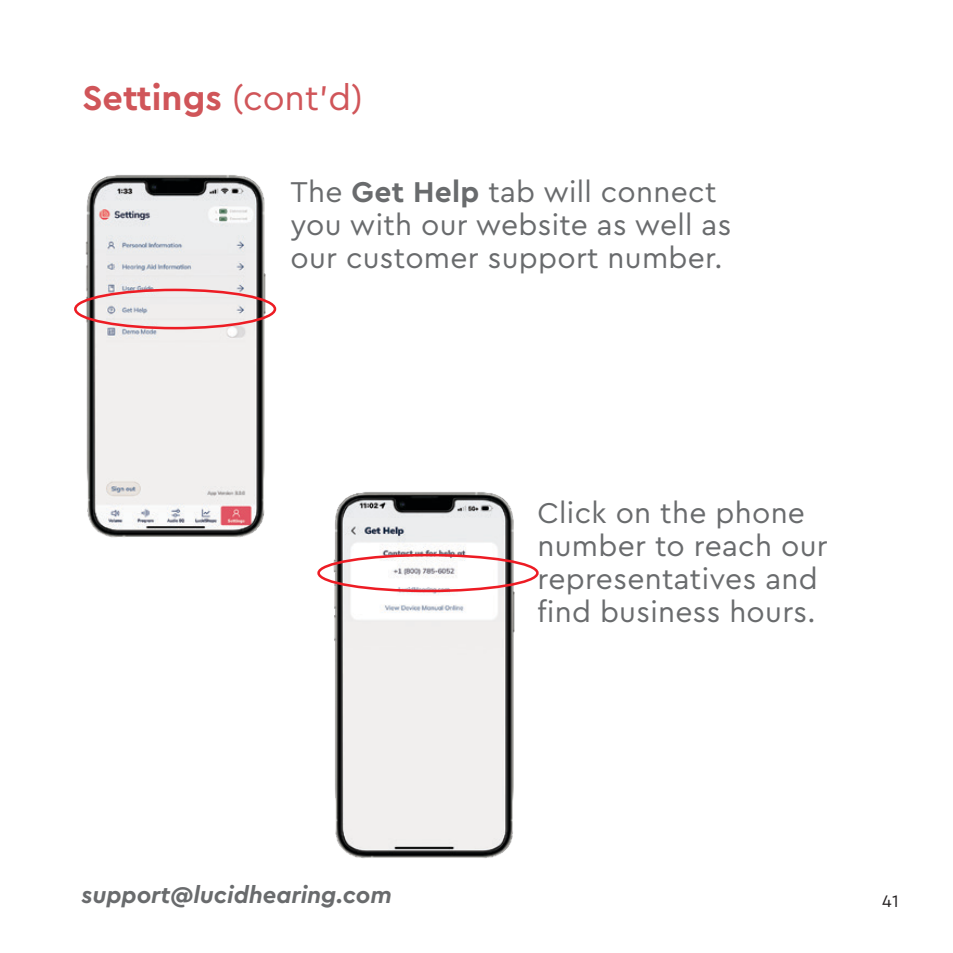
<style>
.page{position:relative;width:953px;height:953px;background:#fff}
.page>*{position:absolute;margin:0;border:0;box-sizing:border-box;transform-origin:0 0}
.t1{font:700 36px "Cera PRO";color:#d05559}
.t2{font:30px/33px "Cera PRO";letter-spacing:.01em;color:#696b6d}
.t3{font:italic 700 24px "Cera Pro";color:#696b6d}
.t4{font:17.4px "Cera PRO";color:#231f20}
.s1{font-weight:400}
.s2{font-weight:700}
</style>
<div class="page">
<img style="left:319px;top:492px;width:209px;height:366px">
<img style="left:84px;top:175px;width:193px;height:363px">
<div style="left:74px;top:288px;width:202px;height:41px;border:3px solid #ed1c24;border-radius:50%"></div>
<div style="left:317px;top:554px;width:221px;height:38px;border:3px solid #ed1c24;border-radius:50%"></div>
<p class="t1" style="left:82px;top:74px;width:282px">Settings <span class="s1">(cont’d)</span></p>
<p class="t2" style="left:290px;top:174px;width:442px">The <span class="s2">Get Help</span> tab will connect you with our website as well as our customer support number.</p>
<p class="t2" style="left:537px;top:494px;width:291px">Click on the phone number to reach our representatives and find business hours.</p>
<p class="t3" style="left:82px;top:879px;width:312px">support@lucidhearing.com</p>
<p class="t4" style="left:882px;top:889px;width:18px">41</p>
</div>
